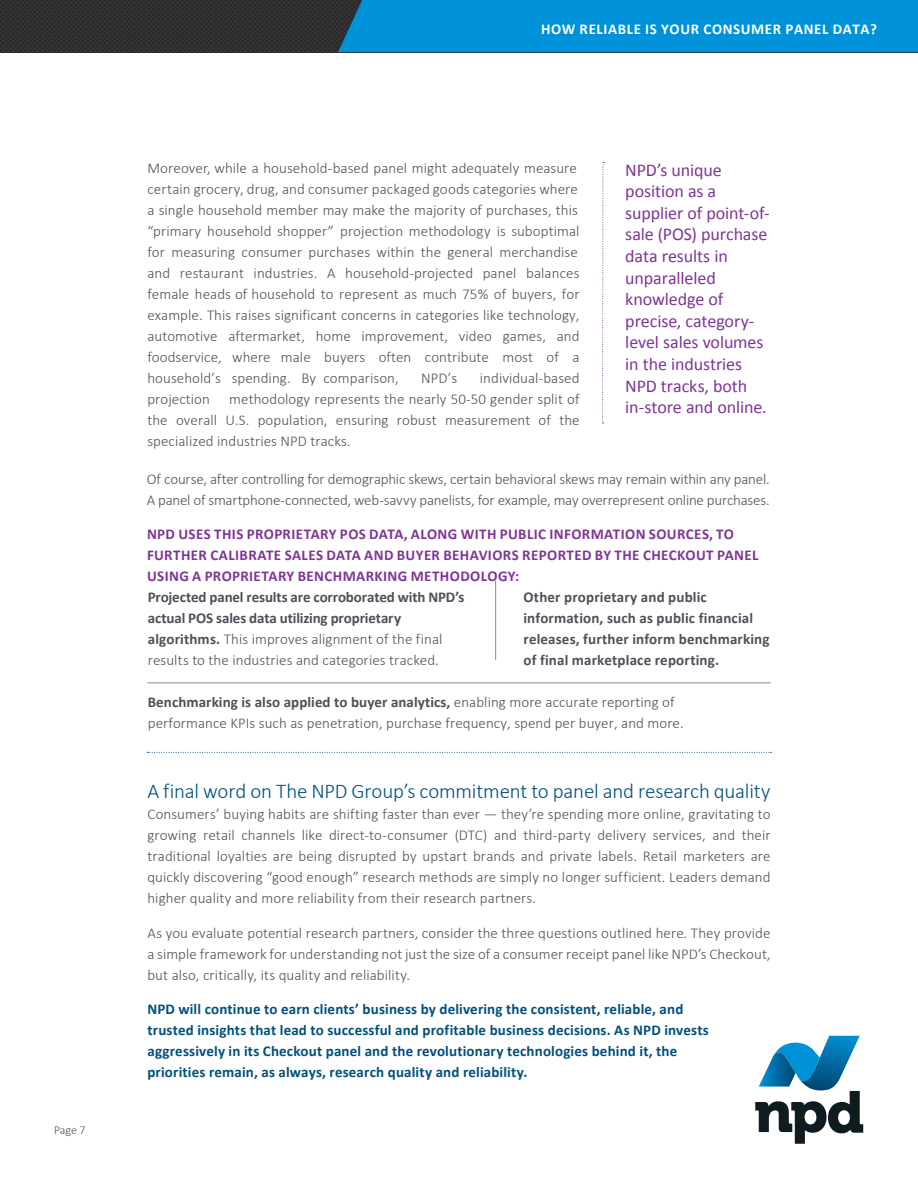
<style>
.page{position:relative;width:918px;height:1188px;background:#fff}
.page>*{position:absolute;margin:0;border:0;box-sizing:border-box;transform-origin:0 0}
.t1{font:300 21px "Calibri";letter-spacing:-.01em;color:#00507c}
.t2{font:18px/21.6px "Calibri";letter-spacing:-.005em;color:#7f3595}
.t3{font:300 15px/21px "Calibri";letter-spacing:.005em;color:#4c5159;text-align:justify}
.t4{font:700 15px/21px "Calibri";letter-spacing:.01em;color:#00507c}
.t5{font:300 15px/21px "Calibri";letter-spacing:-.015em;color:#4c5159}
.t6{font:700 15px/21px "Calibri";letter-spacing:.025em;color:#7f3595}
.t7{font:700 15px/21px "Calibri";letter-spacing:-.01em;color:#4c5159}
.t8{font:700 15px/21px "Calibri";letter-spacing:.01em;color:#4c5159}
.t9{font:700 15px "Calibri";letter-spacing:.04em;color:#fff}
.t10{font:300 12px "Calibri";color:#4c5159}
.s1{font-weight:300}
.s2{font-weight:700}
</style>
<div class="page">
<svg style="left:0;top:0;width:918px;height:52px;background:#116c97"></svg>
<svg style="left:755px;top:1036px;width:108px;height:108px"></svg>
<svg style="left:602px;top:162px;width:2px;height:262px"></svg>
<hr style="left:495px;top:581px;width:1px;height:79px;background:#888c8f">
<hr style="left:147px;top:683px;width:624px;height:1px;background:#888c8f">
<svg style="left:147px;top:752px;width:625px;height:1px"></svg>
<p class="t10" style="left:54px;top:1122px;width:33px">Page 7</p>
<p class="t9" style="left:541px;top:19px;width:338px">HOW RELIABLE IS YOUR CONSUMER PANEL DATA?</p>
<p class="t3" style="left:147px;top:157px;width:434px;text-align:left">Moreover, while a household-based panel might adequately measure certain grocery, drug, and consumer packaged goods categories where a single household member may make the majority of purchases, this “primary household shopper” projection methodology is suboptimal for measuring consumer purchases within the general merchandise and restaurant industries. A household-projected panel balances female heads of household to represent as much 75% of buyers, for example. This raises significant concerns in categories like technology, automotive aftermarket, home improvement, video games, and foodservice, where male buyers often contribute most of a household’s spending. By comparison,</p>
<p class="t2" style="left:625px;top:159px;width:146px">NPD’s unique position as a supplier of point-of&shy;sale (POS) purchase data results in unparalleled knowledge of precise, category&shy;level sales volumes in the industries<br>NPD tracks, both in-store and online.</p>
<p class="t3" style="left:421px;top:367px;width:38px">NPD’s</p>
<p class="t3" style="left:480px;top:367px;width:101px">individual-based</p>
<p class="t3" style="left:147px;top:388px;width:434px;text-indent:82px">methodology represents the nearly 50-50 gender split of the overall U.S. population, ensuring robust measurement of the specialized industries NPD tracks.</p>
<p class="t5" style="left:147px;top:468px;width:625px">Of course, after controlling for demographic skews, certain behavioral skews may remain within any panel.<br>A panel of smartphone-connected, web-savvy panelists, for example, may overrepresent online purchases.</p>
<p class="t6" style="left:147px;top:524px;width:613px">NPD USES THIS PROPRIETARY POS DATA, ALONG WITH PUBLIC INFORMATION SOURCES, TO<br>FURTHER CALIBRATE SALES DATA AND BUYER BEHAVIORS REPORTED BY THE CHECKOUT PANEL<br>USING A PROPRIETARY BENCHMARKING METHODOLOGY:</p>
<p class="t3" style="left:147px;top:388px;width:64px">projection</p>
<p class="t7" style="left:148px;top:587px;width:318px">Projected panel results are corroborated with NPD’s actual POS sales data utilizing proprietary algorithms. <span class="s1">This improves alignment of the final results to the industries and categories tracked.</span></p>
<p class="t8" style="left:524px;top:587px;width:248px">Other proprietary and public information, such as public financial releases, further inform benchmarking of final marketplace reporting.</p>
<p class="t3" style="left:148px;top:691px;width:537px"><span class="s2">Benchmarking is also applied to buyer analytics,</span> enabling more accurate reporting of performance KPIs such as penetration, purchase frequency, spend per buyer, and more.</p>
<h1 class="t1" style="left:147px;top:778px;width:625px">A final word on The NPD Group’s commitment to panel and research quality</h1>
<p class="t3" style="left:147px;top:803px;width:625px">Consumers’ buying habits are shifting faster than ever ― they’re spending more online, gravitating to growing retail channels like direct-to-consumer (DTC) and third-party delivery services, and their traditional loyalties are being disrupted by upstart brands and private labels. Retail marketers are quickly discovering “good enough” research methods are simply no longer sufficient. Leaders demand higher quality and more reliability from their research partners.</p>
<p class="t3" style="left:147px;top:921px;width:625px">As you evaluate potential research partners, consider the three questions outlined here. They provide a simple framework for understanding not just the size of a consumer receipt panel like NPD’s Checkout, but also, critically, its quality and reliability.</p>
<p class="t4" style="left:147px;top:999px;width:563px">NPD will continue to earn clients’ business by delivering the consistent, reliable, and trusted insights that lead to successful and profitable business decisions. As NPD invests aggressively in its Checkout panel and the revolutionary technologies behind it, the priorities remain, as always, research quality and reliability.</p>
</div>
